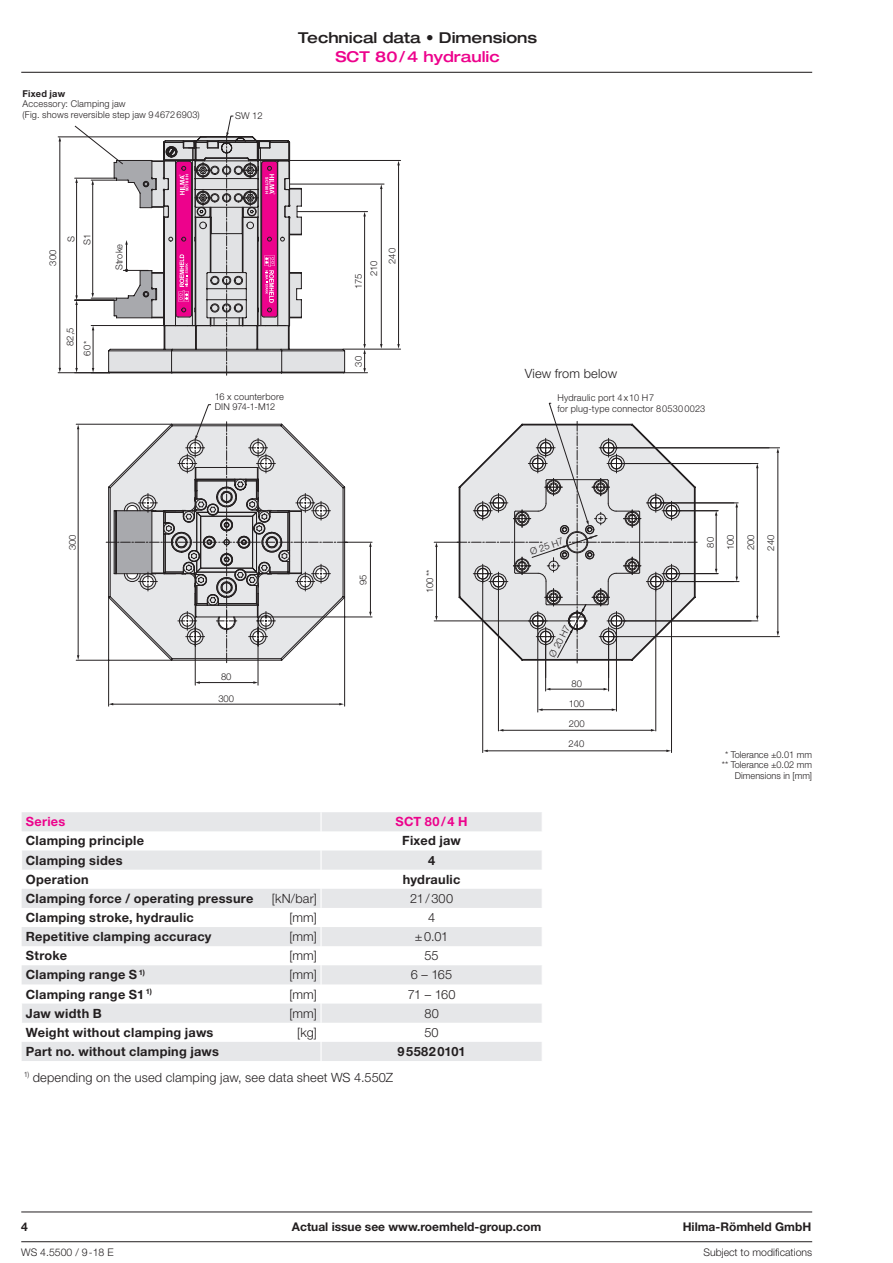
<style>
.page{position:relative;width:893px;height:1263px;background:#fff}
.page>*{position:absolute;margin:0;border:0;box-sizing:border-box;transform-origin:0 0}
.t1{font:500 expanded 15px/18.8px "Helvetica Neue LT Pro";color:#231f20;text-align:center}
.t2{font:700 12.75px "Helvetica Neue LT Pro";letter-spacing:.02em;color:#231f20}
.t3{font:300 12.75px "Helvetica Neue LT Pro";letter-spacing:.015em;color:#231f20}
.t4{font:700 12.75px "Helvetica Neue LT Pro";letter-spacing:.02em;color:#ed028c}
.t5{font:700 12px "Helvetica Neue LT Pro";color:#231f20}
.t6{font:300 10.5px "Helvetica Neue LT Pro";color:#231f20}
.t7{font:300 9.45px/10.5px "Helvetica Neue LT Pro";letter-spacing:.02em;color:#231f20}
.t8{font:300 9.45px/15.9px "Helvetica Neue";color:#231f20}
.t9{font:300 9.45px/10.5px "Helvetica Neue LT Pro";color:#231f20;text-align:right}
.t10{font:700 9.45px "Helvetica Neue LT Pro";letter-spacing:.025em;color:#231f20}
.t11{font:700 3.9px "Helvetica Neue";color:#fff}
.s1{font-weight:800;font-stretch:normal}
.s2{color:#ed028c}
</style>
<div class="page">
<hr style="left:21px;top:72px;width:791px;height:1px;background:#231f20">
<svg style="left:22px;top:812px;width:520px;height:249px;fill:#e6e7e9"></svg>
<svg style="left:320px;top:812px;width:2px;height:38px"></svg>
<hr style="left:320px;top:850px;width:2px;height:20px;background:#fff">
<svg style="left:320px;top:870px;width:2px;height:133px"></svg>
<hr style="left:320px;top:1003px;width:2px;height:20px;background:#fff">
<svg style="left:320px;top:1023px;width:2px;height:38px"></svg>
<hr style="left:614px;top:636px;width:166px;height:1px;background:#231f20">
<hr style="left:609px;top:448px;width:171px;height:1px;background:#231f20">
<hr style="left:778px;top:452px;width:1px;height:180px;background:#231f20">
<hr style="left:482px;top:580px;width:1px;height:172px;background:#231f20">
<hr style="left:671px;top:582px;width:1px;height:170px;background:#231f20">
<hr style="left:498px;top:588px;width:1px;height:143px;background:#231f20">
<hr style="left:655px;top:588px;width:1px;height:143px;background:#231f20">
<hr style="left:616px;top:629px;width:1px;height:82px;background:#231f20">
<hr style="left:537px;top:629px;width:1px;height:83px;background:#231f20">
<hr style="left:542px;top:709px;width:71px;height:1px;background:#231f20">
<hr style="left:503px;top:730px;width:149px;height:1px;background:#231f20">
<hr style="left:487px;top:750px;width:180px;height:1px;background:#231f20">
<svg style="left:58px;top:136px;width:711px;height:571px"></svg>
<svg style="left:434px;top:403px;width:263px;height:260px"></svg>
<hr style="left:21px;top:1241px;width:791px;height:1px;background:#231f20">
<hr style="left:21px;top:1212px;width:791px;height:1px;background:#231f20">
<svg style="left:74px;top:116px;width:228px;height:259px"></svg>
<p class="t10" style="left:23px;top:87px;width:44px">Fixed jaw</p>
<p class="t7" style="left:23px;top:98px;width:179px">Accessory: Clamping jaw<br>(Fig. shows reversible step jaw 946726903)</p>
<p class="t8" style="left:235px;top:108px;width:29px">SW 12</p>
<p class="t8" style="left:45px;top:266px;width:17px;rotate:-90deg">300</p>
<p class="t8" style="left:63px;top:244px;width:13px;rotate:-90deg">S<br>S1</p>
<p class="t8" style="left:62px;top:346px;width:20px;rotate:-90deg">82,5</p>
<p class="t8" style="left:79px;top:356px;width:17px;rotate:-90deg">60*</p>
<p class="t7" style="left:114px;top:270px;width:28px;rotate:-90deg">Stroke</p>
<p class="t11" style="left:185px;top:191px;width:18px;rotate:-90deg">SCT 80 H</p>
<p class="t11" style="left:269px;top:177px;width:18px;rotate:90deg">SCT 80 H</p>
<p class="t1" style="left:298px;top:28px;width:241px">Technical data <span class="s1">•</span> Dimensions<br><span class="s2">SCT 80/4 hydraulic</span></p>
<p class="t8" style="left:350px;top:289px;width:17px;rotate:-90deg">175</p>
<p class="t8" style="left:366px;top:276px;width:17px;rotate:-90deg">210</p>
<p class="t8" style="left:384px;top:264px;width:17px;rotate:-90deg">240</p>
<p class="t8" style="left:350px;top:367px;width:12px;rotate:-90deg">30</p>
<p class="t3" style="left:525px;top:365px;width:94px">View from below</p>
<p class="t8" style="left:64px;top:550px;width:17px;rotate:-90deg">300</p>
<p class="t7" style="left:215px;top:391px;width:71px">16 x counterbore<br>DIN 974-1-M12</p>
<p class="t7" style="left:557px;top:392px;width:149px">Hydraulic port 4x10 H7<br>for plug-type connector 805300023</p>
<p class="t8" style="left:221px;top:669px;width:12px">80</p>
<p class="t8" style="left:218px;top:690px;width:17px">300</p>
<p class="t8" style="left:355px;top:585px;width:12px;rotate:-90deg">95</p>
<p class="t8" style="left:422px;top:593px;width:25px;rotate:-90deg">100 **</p>
<p class="t8" style="left:528px;top:544px;width:36px;rotate:-19deg">Ø 25 H7</p>
<p class="t8" style="left:544px;top:652px;width:36px;rotate:-62deg">Ø 20 H7</p>
<p class="t8" style="left:571px;top:675px;width:12px">80</p>
<p class="t8" style="left:569px;top:695px;width:17px">100</p>
<p class="t8" style="left:569px;top:715px;width:17px">200</p>
<p class="t8" style="left:569px;top:736px;width:17px">240</p>
<p class="t8" style="left:702px;top:548px;width:12px;rotate:-90deg">80</p>
<p class="t8" style="left:740px;top:550px;width:18px;line-height:20.2px;rotate:-90deg">200<br>240</p>
<p class="t8" style="left:722px;top:550px;width:17px;rotate:-90deg">100</p>
<p class="t9" style="left:722px;top:749px;width:92px">* Tolerance ±0.01 mm ** Tolerance ±0.02 mm<br>Dimensions in [mm]</p>
<p class="t4" style="left:26px;top:814px;width:41px">Series</p>
<p class="t4" style="left:396px;top:814px;width:74px">SCT 80/4 H</p>
<p class="t2" style="left:26px;top:833px;width:120px">Clamping principle</p>
<p class="t2" style="left:402px;top:833px;width:60px">Fixed jaw</p>
<p class="t2" style="left:26px;top:852px;width:98px">Clamping sides</p>
<p class="t2" style="left:428px;top:852px;width:9px">4</p>
<p class="t2" style="left:26px;top:871px;width:64px">Operation</p>
<p class="t2" style="left:403px;top:871px;width:59px">hydraulic</p>
<p class="t2" style="left:26px;top:890px;width:229px">Clamping force / operating pressure</p>
<p class="t3" style="left:272px;top:890px;width:46px">[kN/bar]</p>
<p class="t3" style="left:410px;top:890px;width:45px">21/300</p>
<p class="t2" style="left:26px;top:910px;width:169px">Clamping stroke, hydraulic</p>
<p class="t3" style="left:289px;top:910px;width:29px">[mm]</p>
<p class="t3" style="left:428px;top:910px;width:9px">4</p>
<p class="t2" style="left:26px;top:929px;width:187px">Repetitive clamping accuracy</p>
<p class="t3" style="left:289px;top:929px;width:29px">[mm]</p>
<p class="t3" style="left:415px;top:929px;width:35px">±0.01</p>
<p class="t2" style="left:26px;top:948px;width:43px">Stroke</p>
<p class="t3" style="left:289px;top:948px;width:29px">[mm]</p>
<p class="t3" style="left:424px;top:948px;width:16px">55</p>
<p class="t2" style="left:26px;top:967px;width:121px">Clamping range S <sup>1)</sup></p>
<p class="t3" style="left:289px;top:967px;width:29px">[mm]</p>
<p class="t3" style="left:411px;top:967px;width:43px">6 – 165</p>
<p class="t2" style="left:26px;top:986px;width:128px">Clamping range S1 <sup>1)</sup></p>
<p class="t3" style="left:289px;top:986px;width:29px">[mm]</p>
<p class="t3" style="left:408px;top:986px;width:49px">71 – 160</p>
<p class="t2" style="left:26px;top:1005px;width:77px">Jaw width B</p>
<p class="t3" style="left:289px;top:1005px;width:29px">[mm]</p>
<p class="t3" style="left:424px;top:1005px;width:16px">80</p>
<p class="t2" style="left:26px;top:1024px;width:189px">Weight without clamping jaws</p>
<p class="t3" style="left:297px;top:1024px;width:21px">[kg]</p>
<p class="t3" style="left:424px;top:1024px;width:16px">50</p>
<p class="t2" style="left:26px;top:1043px;width:195px">Part no. without clamping jaws</p>
<p class="t2" style="left:398px;top:1043px;width:70px">955820101</p>
<p class="t3" style="left:24px;top:1069px;width:371px"><sup>1)</sup> depending on the used clamping jaw, see data sheet WS 4.550Z</p>
<p class="t5" style="left:21px;top:1220px;width:8px">4</p>
<p class="t5" style="left:292px;top:1220px;width:251px">Actual issue see www.roemheld-group.com</p>
<p class="t5" style="left:683px;top:1220px;width:130px">Hilma-Römheld GmbH</p>
<p class="t6" style="left:21px;top:1245px;width:94px">WS 4.5500 / 9-18 E</p>
<p class="t6" style="left:703px;top:1245px;width:110px">Subject to modifications</p>
</div>
